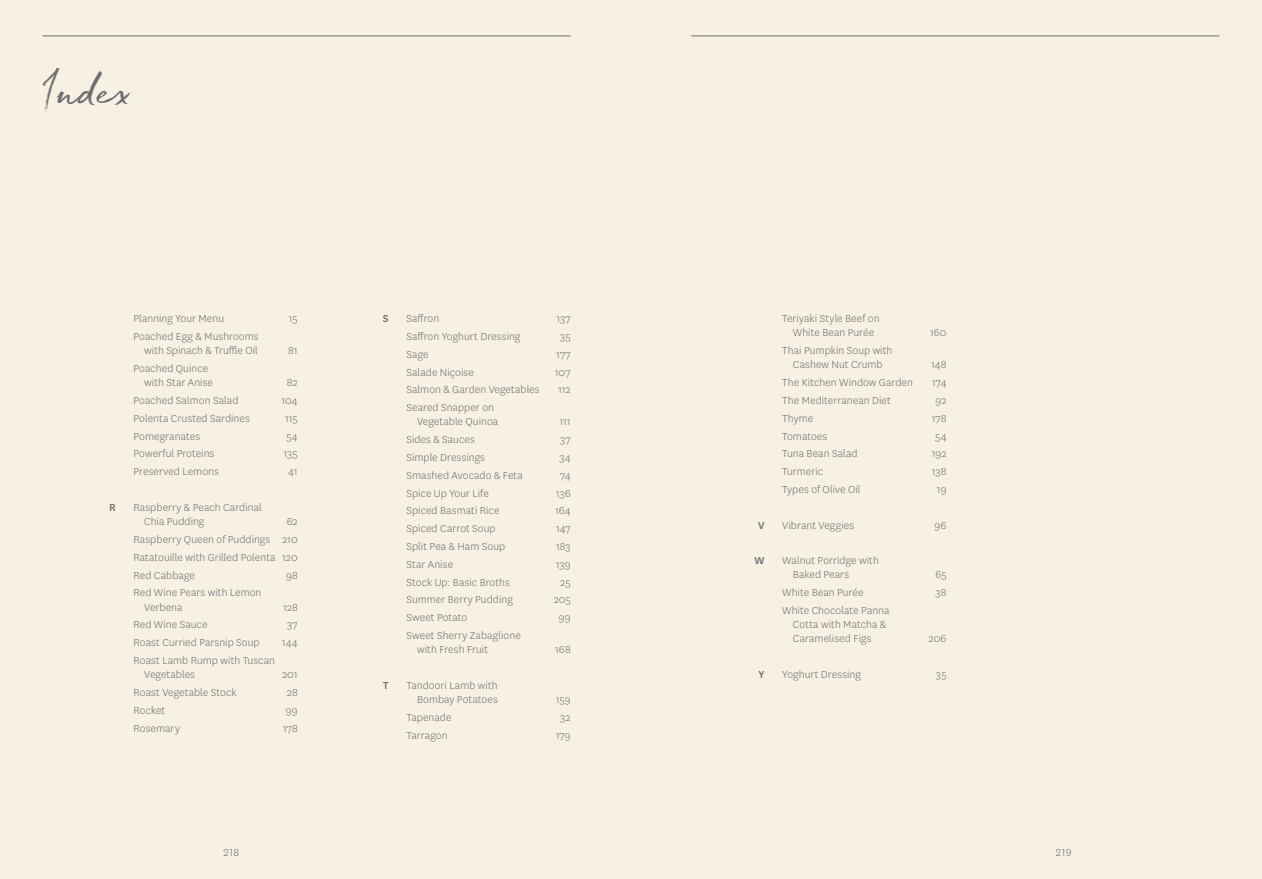
<style>
.page{position:relative;width:1262px;height:879px;background:#fff}
.page>*{position:absolute;margin:0;border:0;box-sizing:border-box;transform-origin:0 0}
.t1{font:37.5px "Quickbrush";color:#6d6e71}
.t2{font:300 11.88px/14.2px "National";letter-spacing:.005em;color:#6d6e71}
.t3{font:500 11.88px "National";color:#6d6e71}
</style>
<div class="page">
<div style="left:0;top:0;width:1261px;height:879px;background:#f7f1e3"></div>
<hr style="left:43px;top:36px;width:527px;height:1px;background:#6d6e71">
<hr style="left:691px;top:36px;width:528px;height:1px;background:#6d6e71">
<h1 class="t1" style="left:43px;top:68px;width:91px">Index</h1>
<p class="t2" style="left:133px;top:311px;width:92px">Planning Your Menu</p>
<p class="t2" style="left:289px;top:311px;width:10px">15</p>
<p class="t2" style="left:133px;top:329px;width:127px;text-align:right">Poached Egg &amp; Mushrooms with Spinach &amp; Truffle Oil</p>
<p class="t2" style="left:288px;top:343px;width:11px">81</p>
<p class="t3" style="left:109px;top:499px;width:8px">R</p>
<p class="t2" style="left:144px;top:361px;width:70px;text-indent:-11px">Poached Quince with Star Anise</p>
<p class="t2" style="left:287px;top:375px;width:12px">82</p>
<p class="t2" style="left:133px;top:393px;width:106px">Poached Salmon Salad</p>
<p class="t2" style="left:281px;top:393px;width:18px">104</p>
<p class="t2" style="left:133px;top:411px;width:118px">Polenta Crusted Sardines</p>
<p class="t2" style="left:285px;top:411px;width:14px">115</p>
<p class="t2" style="left:133px;top:428px;width:68px">Pomegranates</p>
<p class="t2" style="left:286px;top:428px;width:13px">54</p>
<p class="t2" style="left:133px;top:446px;width:82px">Powerful Proteins</p>
<p class="t2" style="left:283px;top:446px;width:16px">135</p>
<p class="t2" style="left:133px;top:464px;width:87px">Preserved Lemons</p>
<p class="t2" style="left:288px;top:464px;width:11px">41</p>
<p class="t2" style="left:144px;top:500px;width:119px;text-indent:-11px">Raspberry &amp; Peach Cardinal<br>Chia Pudding</p>
<p class="t2" style="left:133px;top:512px;width:166px;line-height:17.8px;text-align:justify;text-indent:153px">62<br>Raspberry Queen of Puddings 210<br>Ratatouille with Grilled Polenta 120<br>Red Cabbage</p>
<p class="t2" style="left:286px;top:567px;width:13px">98</p>
<p class="t2" style="left:144px;top:585px;width:119px;text-indent:-11px">Red Wine Pears with Lemon<br>Verbena</p>
<p class="t2" style="left:283px;top:599px;width:16px">128</p>
<p class="t2" style="left:133px;top:617px;width:75px">Red Wine Sauce</p>
<p class="t2" style="left:287px;top:617px;width:12px">37</p>
<p class="t2" style="left:133px;top:635px;width:128px">Roast Curried Parsnip Soup</p>
<p class="t2" style="left:282px;top:635px;width:17px">144</p>
<p class="t2" style="left:144px;top:653px;width:132px;text-indent:-11px">Roast Lamb Rump with Tuscan<br>Vegetables</p>
<p class="t2" style="left:282px;top:667px;width:17px">201</p>
<p class="t2" style="left:133px;top:685px;width:105px">Roast Vegetable Stock</p>
<p class="t2" style="left:287px;top:685px;width:12px">28</p>
<p class="t2" style="left:133px;top:702px;width:33px">Rocket</p>
<p class="t2" style="left:286px;top:702px;width:13px">99</p>
<p class="t2" style="left:133px;top:720px;width:48px">Rosemary</p>
<p class="t2" style="left:283px;top:720px;width:16px">178</p>
<p class="t3" style="left:383px;top:310px;width:7px">S</p>
<p class="t3" style="left:383px;top:677px;width:7px">T</p>
<p class="t2" style="left:406px;top:311px;width:34px">Saffron</p>
<p class="t2" style="left:556px;top:311px;width:16px">137</p>
<p class="t2" style="left:406px;top:329px;width:115px">Saffron Yoghurt Dressing</p>
<p class="t2" style="left:560px;top:329px;width:12px">35</p>
<p class="t2" style="left:406px;top:347px;width:24px">Sage</p>
<p class="t2" style="left:556px;top:347px;width:16px">177</p>
<p class="t2" style="left:406px;top:364px;width:69px">Salade Niçoise</p>
<p class="t2" style="left:555px;top:364px;width:17px">107</p>
<p class="t2" style="left:406px;top:382px;width:135px">Salmon &amp; Garden Vegetables</p>
<p class="t2" style="left:558px;top:382px;width:14px">112</p>
<p class="t2" style="left:417px;top:400px;width:83px;text-indent:-11px">Seared Snapper on<br>Vegetable Quinoa</p>
<p class="t2" style="left:559px;top:414px;width:13px">111</p>
<p class="t2" style="left:406px;top:432px;width:70px">Sides &amp; Sauces</p>
<p class="t2" style="left:560px;top:432px;width:12px">37</p>
<p class="t2" style="left:406px;top:450px;width:80px">Simple Dressings</p>
<p class="t2" style="left:559px;top:450px;width:13px">34</p>
<p class="t2" style="left:406px;top:467px;width:118px">Smashed Avocado &amp; Feta</p>
<p class="t2" style="left:560px;top:467px;width:12px">74</p>
<p class="t2" style="left:406px;top:485px;width:84px">Spice Up Your Life</p>
<p class="t2" style="left:556px;top:485px;width:16px">136</p>
<p class="t2" style="left:406px;top:503px;width:94px">Spiced Basmati Rice</p>
<p class="t2" style="left:555px;top:503px;width:17px">164</p>
<p class="t2" style="left:406px;top:521px;width:91px">Spiced Carrot Soup</p>
<p class="t2" style="left:556px;top:521px;width:16px">147</p>
<p class="t2" style="left:406px;top:539px;width:100px">Split Pea &amp; Ham Soup</p>
<p class="t2" style="left:556px;top:539px;width:16px">183</p>
<p class="t2" style="left:406px;top:556px;width:48px">Star Anise</p>
<p class="t2" style="left:556px;top:556px;width:16px">139</p>
<p class="t2" style="left:406px;top:574px;width:105px">Stock Up: Basic Broths</p>
<p class="t2" style="left:560px;top:574px;width:12px">25</p>
<p class="t2" style="left:406px;top:592px;width:108px">Summer Berry Pudding</p>
<p class="t2" style="left:553px;top:592px;width:19px">205</p>
<p class="t2" style="left:406px;top:610px;width:62px">Sweet Potato</p>
<p class="t2" style="left:559px;top:610px;width:13px">99</p>
<p class="t2" style="left:417px;top:628px;width:105px;text-indent:-11px">Sweet Sherry Zabaglione with Fresh Fruit</p>
<p class="t2" style="left:555px;top:642px;width:17px">168</p>
<p class="t2" style="left:406px;top:677px;width:93px;text-align:right">Tandoori Lamb with<br>Bombay Potatoes</p>
<p class="t2" style="left:556px;top:692px;width:16px">159</p>
<p class="t2" style="left:406px;top:709px;width:46px">Tapenade</p>
<p class="t2" style="left:560px;top:709px;width:12px">32</p>
<p class="t2" style="left:406px;top:727px;width:43px">Tarragon</p>
<p class="t2" style="left:556px;top:727px;width:16px">179</p>
<p class="t3" style="left:758px;top:517px;width:8px">V</p>
<p class="t3" style="left:754px;top:552px;width:11px">W</p>
<p class="t3" style="left:758px;top:666px;width:7px">Y</p>
<p class="t2" style="left:782px;top:311px;width:99px;text-align:center">Teriyaki Style Beef on<br>White Bean Purée</p>
<p class="t2" style="left:782px;top:343px;width:112px;text-align:center">Thai Pumpkin Soup with<br>Cashew Nut Crumb</p>
<p class="t2" style="left:930px;top:325px;width:18px">160</p>
<p class="t2" style="left:931px;top:357px;width:17px">148</p>
<p class="t2" style="left:782px;top:375px;width:132px">The Kitchen Window Garden</p>
<p class="t2" style="left:932px;top:375px;width:16px">174</p>
<p class="t2" style="left:782px;top:393px;width:110px">The Mediterranean Diet</p>
<p class="t2" style="left:935px;top:393px;width:13px">92</p>
<p class="t2" style="left:782px;top:411px;width:33px">Thyme</p>
<p class="t2" style="left:931px;top:411px;width:16px">178</p>
<p class="t2" style="left:782px;top:428px;width:47px">Tomatoes</p>
<p class="t2" style="left:935px;top:428px;width:13px">54</p>
<p class="t2" style="left:782px;top:446px;width:77px">Tuna Bean Salad</p>
<p class="t2" style="left:931px;top:446px;width:16px">192</p>
<p class="t2" style="left:782px;top:464px;width:42px">Turmeric</p>
<p class="t2" style="left:931px;top:464px;width:16px">138</p>
<p class="t2" style="left:782px;top:482px;width:80px">Types of Olive Oil</p>
<p class="t2" style="left:937px;top:482px;width:11px">19</p>
<p class="t2" style="left:782px;top:517px;width:74px">Vibrant Veggies</p>
<p class="t2" style="left:934px;top:517px;width:13px">96</p>
<p class="t2" style="left:793px;top:553px;width:87px;text-indent:-11px">Walnut Porridge with<br>Baked Pears</p>
<p class="t2" style="left:935px;top:567px;width:13px">65</p>
<p class="t2" style="left:782px;top:585px;width:83px">White Bean Purée</p>
<p class="t2" style="left:935px;top:585px;width:12px">38</p>
<p class="t2" style="left:793px;top:603px;width:98px;text-indent:-11px">White Chocolate Panna<br>Cotta with Matcha &amp;<br>Caramelised Figs</p>
<p class="t2" style="left:928px;top:631px;width:19px">206</p>
<p class="t2" style="left:782px;top:667px;width:80px">Yoghurt Dressing</p>
<p class="t2" style="left:936px;top:667px;width:12px">35</p>
<p class="t2" style="left:223px;top:845px;width:17px">218</p>
<p class="t2" style="left:1055px;top:845px;width:18px">219</p>
</div>
